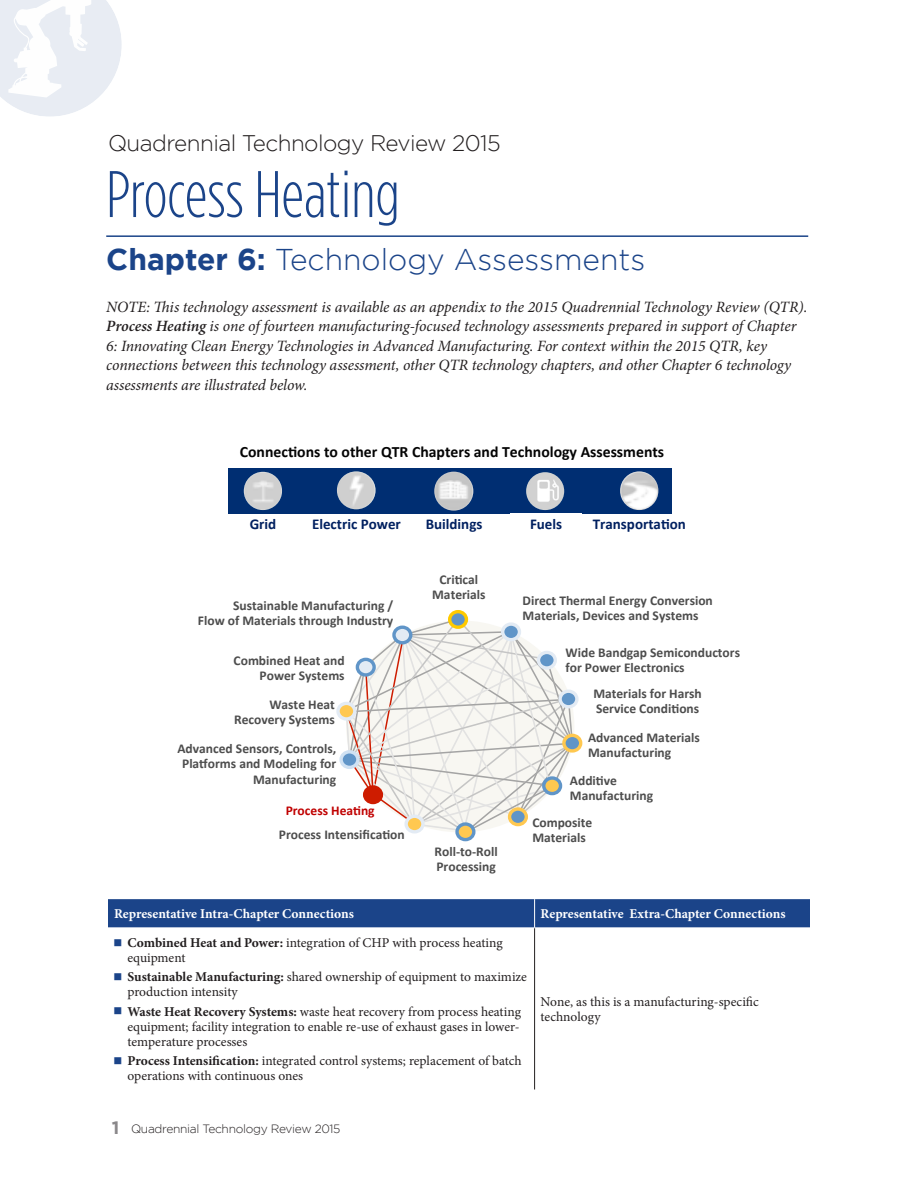
<style>
.page{position:relative;width:918px;height:1188px;background:#fff}
.page>*{position:absolute;margin:0;border:0;box-sizing:border-box;transform-origin:0 0}
.Chapter_Title{font:300 65.7px "Gotham Condensed";color:#1b4489}
.Chapter_Title-2{font:300 30px "Gotham";color:#1b4489}
.Chapter_title_in_hea{font:300 22.5px "Gotham";letter-spacing:-.025em;color:#231f20}
.Body_Text{font:italic 15.75px/19.5px "Minion Pro";letter-spacing:-.005em;color:#231f20}
.t1{font:700 15.75px "Calibri";color:#040404}
.t2{font:700 15px "Calibri";color:#002060}
.t3{font:700 13.5px/15px "Calibri";color:#4d4d4d}
.Table_-_body_text_wi{font:13.5px/15px "Minion Pro";color:#231f20}
.Table_-_First_line{font:700 13.5px "Minion Pro";letter-spacing:-.005em;color:#fff}
.Table_-_body_text{font:13.5px/15px "Minion Pro";color:#231f20}
.t4{font:700 13.5px "Calibri";color:#c00000}
.t5{font:300 12px "Gotham";letter-spacing:-.025em;color:#231f20}
.s1{font-weight:700}
.s2{font-weight:600}
.s3{font-weight:700;font-size:18px;color:#8a888a}
</style>
<div class="page">
<svg style="left:0;top:0;width:122px;height:117px"></svg>
<hr style="left:106px;top:235px;width:702px;height:2px;background:#1b4489">
<svg style="left:457px;top:824px;width:17px;height:16px"></svg>
<div style="left:455px;top:822px;width:21px;height:19px;border:3px solid #6095c8;border-radius:50%"></div>
<div style="left:562px;top:734px;width:20px;height:19px;border:3px solid #ffc850;border-radius:50%"></div>
<div style="left:339px;top:750px;width:21px;height:19px;border:3px solid #cfe1f3;border-radius:50%"></div>
<svg style="left:450px;top:612px;width:16px;height:15px"></svg>
<div style="left:448px;top:610px;width:20px;height:19px;border:3px solid #ffca00;border-radius:50%"></div>
<svg style="left:340px;top:617px;width:238px;height:217px"></svg>
<svg style="left:560px;top:691px;width:17px;height:16px"></svg>
<div style="left:558px;top:690px;width:21px;height:18px;border:3px solid #e3ebf4;border-radius:50%"></div>
<svg style="left:338px;top:703px;width:17px;height:16px"></svg>
<div style="left:336px;top:702px;width:21px;height:19px;border:3px solid #e3ebf4;border-radius:50%"></div>
<div style="left:228px;top:468px;width:444px;height:46px;background:#002e72"></div>
<img style="left:337px;top:471px;width:39px;height:38px;border-radius:19px">
<img style="left:526px;top:472px;width:38px;height:38px;border-radius:19px">
<img style="left:244px;top:472px;width:38px;height:38px;border-radius:19px">
<img style="left:434px;top:472px;width:39px;height:39px;border-radius:20px">
<img style="left:620px;top:471px;width:38px;height:39px;border-radius:19px">
<svg style="left:108px;top:899px;width:702px;height:29px;background:#21498c"></svg>
<hr style="left:534px;top:928px;width:1px;height:162px;background:#231f20">
<p class="Chapter_title_in_hea" style="left:108px;top:131px;width:394px">Quadrennial Technology Review 2015</p>
<p class="Chapter_Title" style="left:106px;top:159px;width:295px">Process Heating</p>
<p class="Chapter_Title-2" style="left:106px;top:243px;width:541px"><span class="s1">Chapter 6:</span> Technology Assessments</p>
<p class="Body_Text" style="left:106px;top:297px;width:703px">NOTE: This technology assessment is available as an appendix to the 2015 Quadrennial Technology Review (QTR).<br><span class="s2">Process Heating</span> is one of fourteen manufacturing-focused technology assessments prepared in support of Chapter 6: Innovating Clean Energy Technologies in Advanced Manufacturing. For context within the 2015 QTR, key connections between this technology assessment, other QTR technology chapters, and other Chapter 6 technology assessments are illustrated below.</p>
<p class="t1" style="left:240px;top:442px;width:426px">ConnecEons to other QTR Chapters and Technology Assessments</p>
<p class="t2" style="left:250px;top:514px;width:28px">Grid</p>
<p class="t2" style="left:426px;top:514px;width:58px">Buildings</p>
<p class="t2" style="left:530px;top:514px;width:34px">Fuels</p>
<p class="t2" style="left:593px;top:514px;width:95px">TransportaEon</p>
<p class="t2" style="left:312px;top:514px;width:90px">Electric Power</p>
<p class="t3" style="left:432px;top:572px;width:55px;text-align:center">CriEcal<br>Materials</p>
<p class="t3" style="left:198px;top:598px;width:197px;text-align:right">Sustainable Manufacturing /<br>Flow of Materials through Industry</p>
<p class="t3" style="left:523px;top:593px;width:192px">Direct Thermal Energy Conversion<br>Materials, Devices and Systems</p>
<p class="t3" style="left:566px;top:645px;width:176px">Wide Bandgap Semiconductors for Power Electronics</p>
<p class="t3" style="left:593px;top:686px;width:110px">Materials for Harsh<br>Service CondiEons</p>
<p class="t3" style="left:588px;top:730px;width:113px">Advanced Materials<br>Manufacturing</p>
<p class="t3" style="left:570px;top:773px;width:85px">AddiEve<br>Manufacturing</p>
<p class="t3" style="left:532px;top:815px;width:62px">Composite<br>Materials</p>
<p class="t3" style="left:435px;top:844px;width:65px">Roll--‐to--‐Roll<br>Processing</p>
<p class="t3" style="left:234px;top:653px;width:113px;text-align:right">Combined Heat and<br>Power Systems</p>
<p class="t3" style="left:234px;top:697px;width:102px;text-align:right">Waste Heat<br>Recovery Systems</p>
<p class="t3" style="left:177px;top:741px;width:160px;text-align:center">Advanced Sensors, Controls,<br>PlaJorms and Modeling for</p>
<p class="t3" style="left:253px;top:772px;width:85px">Manufacturing</p>
<p class="t4" style="left:286px;top:802px;width:90px">Process HeaEng</p>
<p class="t3" style="left:279px;top:827px;width:127px">Process IntensificaEon</p>
<p class="Table_-_First_line" style="left:114px;top:905px;width:242px">Representative Intra-Chapter Connections</p>
<p class="Table_-_First_line" style="left:541px;top:905px;width:247px">Representative Extra-Chapter Connections</p>
<p class="Table_-_body_text_wi" style="left:128px;top:935px;width:377px;text-indent:-14px"><sup>■</sup> <span class="s1">Combined Heat and Power:</span> integration of CHP with process heating equipment</p>
<p class="Table_-_body_text_wi" style="left:128px;top:970px;width:401px;text-indent:-14px"><sup>■</sup> <span class="s1">Sustainable Manufacturing:</span> shared ownership of equipment to maximize production intensity</p>
<p class="Table_-_body_text_wi" style="left:128px;top:1004px;width:395px;text-align:justify;text-indent:-14px"><sup>■</sup> <span class="s1">Waste Heat Recovery Systems:</span> waste heat recovery from process heating equipment; facility integration to enable re-use of exhaust gases in lower&shy;temperature processes</p>
<p class="Table_-_body_text_wi" style="left:128px;top:1053px;width:396px;text-indent:-14px"><sup>■</sup> <span class="s1">Process Intensification:</span> integrated control systems; replacement of batch operations with continuous ones</p>
<p class="Table_-_body_text" style="left:541px;top:994px;width:220px">None, as this is a manufacturing-specific technology</p>
<p class="t5" style="left:112px;top:1122px;width:230px"><span class="s3">1</span> Quadrennial Technology Review 2015</p>
</div>
